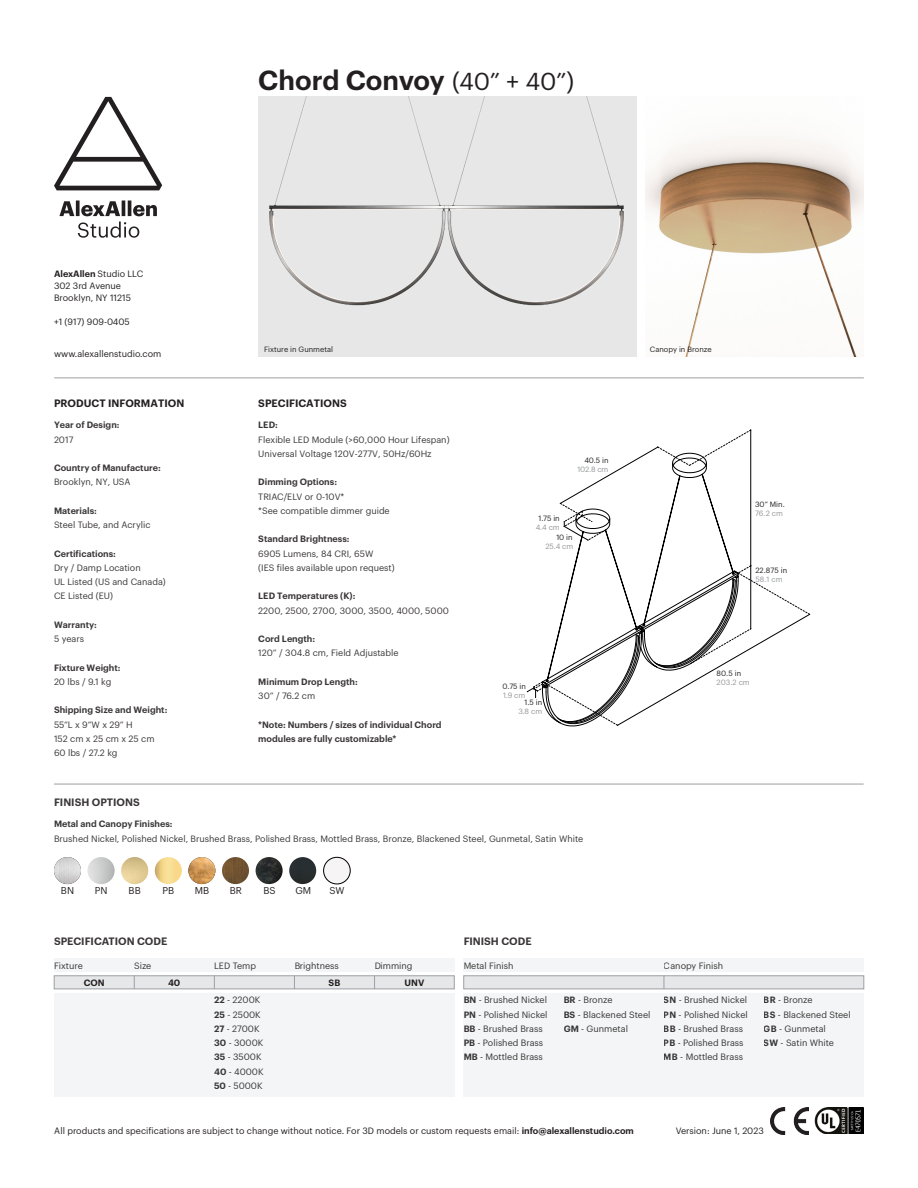
<style>
.page{position:relative;width:918px;height:1188px;background:#fff}
.page>*{position:absolute;margin:0;border:0;box-sizing:border-box;transform-origin:0 0}
.Body_Text{font:600 27px "Graphik";color:#231f20}
.Body_Text-2{font:600 10.5px "Graphik";color:#231f20}
.t1{font:9.75px "Graphik";color:#231f20}
.t2{font:9px/14.2px "Graphik";color:#231f20}
.Body_Text-3{font:600 9px/14.2px "Graphik";color:#231f20}
.Body_Text-4{font:7.5px/9px "Graphik";color:#231f20}
.t3{font:7.5px/9px "Graphik";color:#939598;text-align:right}
.s1{font-weight:400}
.s2{font-weight:400;font-size:24px}
.s3{color:#231f20}
.s4{color:#939598}
.s5{font-weight:600}
</style>
<div class="page">
<img style="left:645px;top:135px;width:219px;height:222px">
<div style="left:258px;top:97px;width:378px;height:260px;background:#e7e7e7"></div>
<svg style="left:54px;top:97px;width:108px;height:141px"></svg>
<img style="left:54px;top:857px;width:27px;height:27px;border-radius:14px">
<img style="left:188px;top:857px;width:27px;height:27px;border-radius:13px">
<img style="left:155px;top:857px;width:27px;height:27px;border-radius:14px">
<img style="left:289px;top:857px;width:27px;height:27px;border-radius:14px">
<img style="left:88px;top:857px;width:27px;height:27px;border-radius:14px">
<img style="left:222px;top:857px;width:27px;height:27px;border-radius:14px">
<img style="left:121px;top:857px;width:27px;height:27px;border-radius:14px">
<img style="left:256px;top:857px;width:27px;height:27px;border-radius:14px">
<div style="left:54px;top:993px;width:400px;height:104px;background:#f3f5f6"></div>
<div style="left:464px;top:993px;width:400px;height:104px;background:#f3f5f6"></div>
<div style="left:54px;top:958px;width:400px;height:14px;background:#f3f5f6"></div>
<div style="left:54px;top:976px;width:400px;height:13px;background:#e6e7e9;border:1px solid #9d9fa2"></div>
<div style="left:464px;top:958px;width:400px;height:14px;background:#f3f5f6"></div>
<div style="left:464px;top:976px;width:400px;height:13px;background:#e6e7e9;border:1px solid #9d9fa2"></div>
<svg style="left:134px;top:976px;width:1px;height:13px"></svg>
<svg style="left:214px;top:976px;width:1px;height:13px"></svg>
<svg style="left:294px;top:976px;width:1px;height:13px"></svg>
<svg style="left:374px;top:976px;width:1px;height:13px"></svg>
<svg style="left:664px;top:976px;width:1px;height:13px"></svg>
<img style="left:814px;top:1107px;width:50px;height:27px">
<img style="left:770px;top:1107px;width:38px;height:27px">
<svg style="left:527px;top:430px;width:283px;height:297px"></svg>
<img style="left:324px;top:857px;width:26px;height:27px;border-radius:13px">
<div style="left:323px;top:857px;width:27px;height:27px;border:1px solid #000;border-radius:50%"></div>
<hr style="left:54px;top:378px;width:810px;height:1px;background:#9d9fa2">
<hr style="left:54px;top:784px;width:810px;height:1px;background:#9d9fa2">
<p class="Body_Text-3" style="left:54px;top:266px;width:91px">AlexAllen <span class="s1">Studio LLC</span></p>
<p class="t2" style="left:54px;top:278px;width:69px">302 3rd Avenue</p>
<p class="t2" style="left:54px;top:290px;width:79px">Brooklyn, NY 11215</p>
<p class="t2" style="left:54px;top:314px;width:77px">+1 (917) 909-0405</p>
<p class="t2" style="left:54px;top:346px;width:109px">www.alexallenstudio.com</p>
<p class="Body_Text" style="left:258px;top:60px;width:317px">Chord Convoy <span class="s2">(40” + 40”)</span></p>
<p class="Body_Text-4" style="left:264px;top:345px;width:70px">Fixture in Gunmetal</p>
<p class="Body_Text-4" style="left:650px;top:345px;width:63px">Canopy in Bronze</p>
<p class="Body_Text-2" style="left:54px;top:396px;width:132px">PRODUCT INFORMATION</p>
<p class="Body_Text-2" style="left:258px;top:396px;width:90px">SPECIFICATIONS</p>
<p class="Body_Text-3" style="left:54px;top:417px;width:67px">Year of Design:</p>
<p class="t2" style="left:54px;top:431px;width:21px">2017</p>
<p class="Body_Text-3" style="left:54px;top:460px;width:108px">Country of Manufacture:</p>
<p class="t2" style="left:54px;top:474px;width:78px">Brooklyn, NY, USA</p>
<p class="Body_Text-3" style="left:54px;top:503px;width:44px">Materials:</p>
<p class="t2" style="left:54px;top:517px;width:98px">Steel Tube, and Acrylic</p>
<p class="Body_Text-3" style="left:54px;top:545px;width:63px">Certifications:</p>
<p class="t2" style="left:54px;top:560px;width:113px">Dry / Damp Location<br>UL Listed (US and Canada)<br>CE Listed (EU)</p>
<p class="Body_Text-3" style="left:54px;top:617px;width:44px">Warranty:</p>
<p class="t2" style="left:54px;top:631px;width:32px">5 years</p>
<p class="Body_Text-3" style="left:54px;top:659px;width:68px">Fixture Weight:</p>
<p class="t2" style="left:54px;top:674px;width:59px">20 lbs / 9.1 kg</p>
<p class="Body_Text-3" style="left:54px;top:702px;width:115px">Shipping Size and Weight:</p>
<p class="t2" style="left:54px;top:716px;width:102px">55”L x 9”W x 29” H<br>152 cm x 25 cm x 25 cm<br>60 lbs / 27.2 kg</p>
<p class="Body_Text-2" style="left:54px;top:795px;width:87px">FINISH OPTIONS</p>
<p class="Body_Text-3" style="left:258px;top:417px;width:21px">LED:</p>
<p class="t2" style="left:258px;top:431px;width:193px">Flexible LED Module (&gt;60,000 Hour Lifespan)<br>Universal Voltage 120V-277V, 50Hz/60Hz</p>
<p class="Body_Text-3" style="left:258px;top:474px;width:80px">Dimming Options:</p>
<p class="t2" style="left:258px;top:488px;width:133px">TRIAC/ELV or 0-10V*<br>*See compatible dimmer guide</p>
<p class="Body_Text-3" style="left:258px;top:531px;width:93px">Standard Brightness:</p>
<p class="t2" style="left:258px;top:545px;width:138px">6905 Lumens, 84 CRI, 65W<br>(IES files available upon request)</p>
<p class="Body_Text-3" style="left:258px;top:588px;width:99px">LED Temperatures (K):</p>
<p class="t2" style="left:258px;top:602px;width:192px">2200, 2500, 2700, 3000, 3500, 4000, 5000</p>
<p class="Body_Text-3" style="left:258px;top:631px;width:58px">Cord Length:</p>
<p class="t2" style="left:258px;top:645px;width:142px">120” / 304.8 cm, Field Adjustable</p>
<p class="Body_Text-3" style="left:258px;top:674px;width:101px">Minimum Drop Length:</p>
<p class="t2" style="left:258px;top:688px;width:58px">30” / 76.2 cm</p>
<p class="Body_Text-3" style="left:258px;top:716px;width:185px">*Note: Numbers / sizes of individual Chord modules are fully customizable*</p>
<p class="t3" style="left:577px;top:455px;width:33px"><span class="s3">40.5 in<br></span>102.8 cm</p>
<p class="Body_Text-4" style="left:536px;top:513px;width:25px;text-align:center">1.75 in<br><span class="s4">4.4 cm</span></p>
<p class="t3" style="left:545px;top:532px;width:29px"><span class="s3">10 in<br></span>25.4 cm</p>
<p class="Body_Text-4" style="left:503px;top:681px;width:25px">0.75 in<br><span class="s4">1.9 cm</span></p>
<p class="Body_Text-4" style="left:518px;top:697px;width:25px;text-align:right">1.5 in<br><span class="s4">3.8 cm</span></p>
<p class="Body_Text-3" style="left:54px;top:816px;width:120px">Metal and Canopy Finishes:</p>
<p class="t2" style="left:54px;top:830px;width:531px">Brushed Nickel, Polished Nickel, Brushed Brass, Polished Brass, Mottled Brass, Bronze, Blackened Steel, Gunmetal, Satin White</p>
<p class="t1" style="left:61px;top:884px;width:15px">BN</p>
<p class="t1" style="left:295px;top:884px;width:17px">GM</p>
<p class="t1" style="left:129px;top:884px;width:14px">BB</p>
<p class="t1" style="left:163px;top:884px;width:13px">PB</p>
<p class="t1" style="left:195px;top:884px;width:16px">MB</p>
<p class="t1" style="left:230px;top:884px;width:14px">BR</p>
<p class="t1" style="left:263px;top:884px;width:14px">BS</p>
<p class="t1" style="left:95px;top:884px;width:14px">PN</p>
<p class="t1" style="left:329px;top:884px;width:17px">SW</p>
<p class="Body_Text-4" style="left:755px;top:499px;width:31px">30” Min.<br><span class="s4">76.2 cm</span></p>
<p class="Body_Text-4" style="left:755px;top:565px;width:33px">22.875 in<br><span class="s4">58.1 cm</span></p>
<p class="t3" style="left:717px;top:668px;width:35px;text-align:left"><span class="s3">80.5 in<br></span>203.2 cm</p>
<p class="Body_Text-2" style="left:54px;top:933px;width:115px">SPECIFICATION CODE</p>
<p class="Body_Text-2" style="left:464px;top:933px;width:70px">FINISH CODE</p>
<p class="Body_Text-3" style="left:84px;top:975px;width:22px">CON</p>
<p class="t2" style="left:54px;top:958px;width:30px">Fixture</p>
<p class="t2" style="left:134px;top:958px;width:19px">Size</p>
<p class="t2" style="left:214px;top:958px;width:43px">LED Temp</p>
<p class="t2" style="left:294px;top:958px;width:46px">Brightness</p>
<p class="t2" style="left:374px;top:958px;width:40px">Dimming</p>
<p class="t2" style="left:464px;top:958px;width:52px">Metal Finish</p>
<p class="t2" style="left:664px;top:958px;width:61px">Canopy Finish</p>
<p class="Body_Text-3" style="left:168px;top:975px;width:14px">40</p>
<p class="Body_Text-3" style="left:329px;top:975px;width:13px">SB</p>
<p class="Body_Text-3" style="left:405px;top:975px;width:21px">UNV</p>
<p class="t2" style="left:214px;top:992px;width:51px"><span class="s5">22</span> - 2200K<br><span class="s5">25</span> - 2500K<br><span class="s5">27</span> - 2700K<br><span class="s5">30</span> - 3000K<br><span class="s5">35</span> - 3500K<br><span class="s5">40</span> - 4000K<br><span class="s5">50</span> - 5000K</p>
<p class="t2" style="left:464px;top:992px;width:86px"><span class="s5">BN</span> - Brushed Nickel<br><span class="s5">PN</span> - Polished Nickel<br><span class="s5">BB</span> - Brushed Brass<br><span class="s5">PB</span> - Polished Brass<br><span class="s5">MB</span> - Mottled Brass</p>
<p class="t2" style="left:564px;top:992px;width:88px"><span class="s5">BR</span> - Bronze<br><span class="s5">BS</span> - Blackened Steel<br><span class="s5">GM</span> - Gunmetal</p>
<p class="t2" style="left:664px;top:992px;width:86px"><span class="s5">SN</span> - Brushed Nickel<br><span class="s5">PN</span> - Polished Nickel<br><span class="s5">BB</span> - Brushed Brass<br><span class="s5">PB</span> - Polished Brass<br><span class="s5">MB</span> - Mottled Brass</p>
<p class="t2" style="left:764px;top:992px;width:88px"><span class="s5">BR</span> - Bronze<br><span class="s5">BS</span> - Blackened Steel<br><span class="s5">GB</span> - Gunmetal<br><span class="s5">SW</span> - Satin White</p>
<p class="t2" style="left:54px;top:1123px;width:581px">All products and specifications are subject to change without notice. For 3D models or custom requests email: <span class="s5">info@alexallenstudio.com</span></p>
<p class="t2" style="left:676px;top:1123px;width:90px">Version: June 1, 2023</p>
</div>
